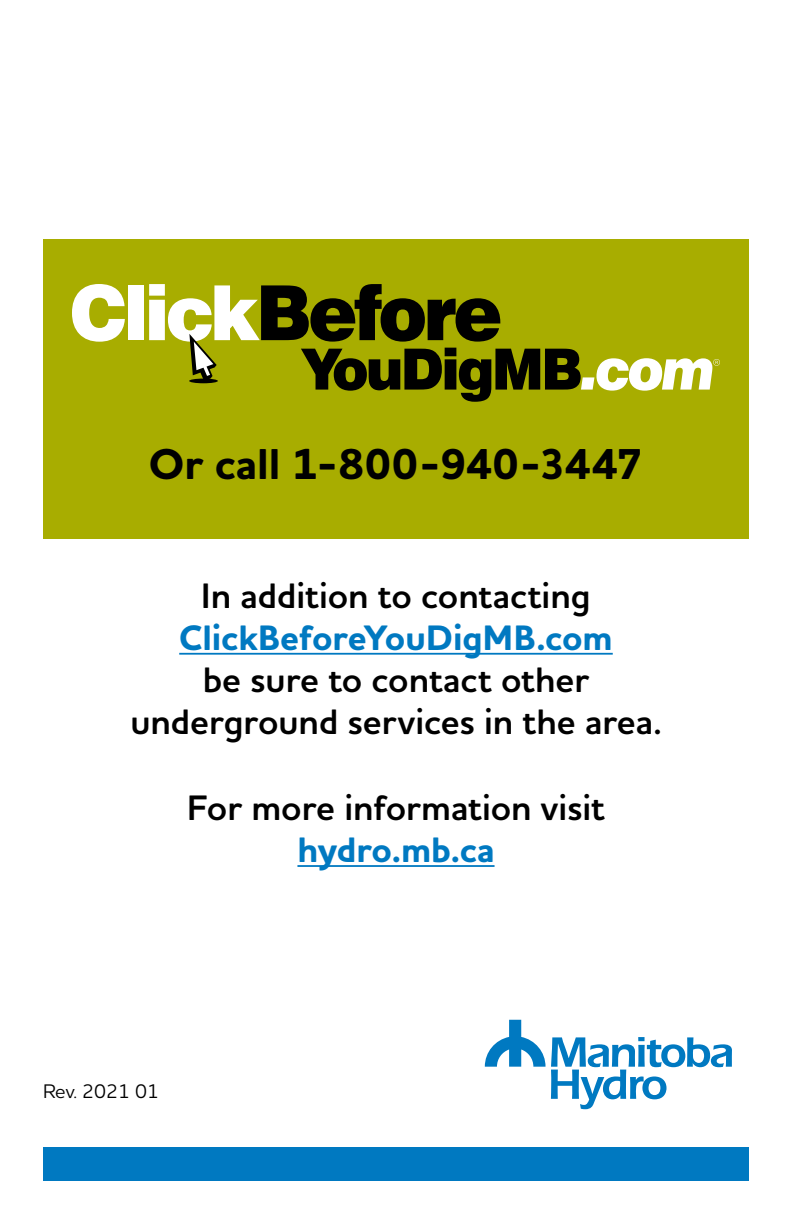
<style>
.page{position:relative;width:792px;height:1224px;background:#fff}
.page>*{position:absolute;margin:0;border:0;box-sizing:border-box;transform-origin:0 0}
.t1{font:700 expanded 44px "MH Houschka Std";color:#000}
.t2{font:700 36px/42px "MH Houschka Std";color:#000;text-align:center}
.t3{font:700 expanded 36px "MH Houschka Std";color:#0079c1}
.t4{font:20px "MH Houschka Std";color:#000}
</style>
<div class="page">
<svg style="left:485px;top:1020px;width:247px;height:89px"></svg>
<div style="left:43px;top:1148px;width:706px;height:33px;background:#0079c1"></div>
<div style="left:43px;top:240px;width:706px;height:299px;background:#a8ad00"></div>
<hr style="left:179px;top:653px;width:434px;height:2px;background:#0079c1">
<hr style="left:297px;top:865px;width:198px;height:2px;background:#0079c1">
<svg style="left:72px;top:284px;width:53px;height:58px"></svg>
<div style="left:128px;top:285px;width:16px;height:55px;background:#fff"></div>
<svg style="left:149px;top:284px;width:571px;height:118px"></svg>
<p class="t1" style="left:149px;top:435px;width:496px">Or call 1-800-940-3447</p>
<p class="t2" style="left:201px;top:575px;width:391px">In addition to contacting</p>
<p class="t3" style="left:179px;top:615px;width:435px">ClickBeforeYouDigMB.com</p>
<p class="t2" style="left:130px;top:659px;width:533px">be sure to contact other underground services in the area.</p>
<p class="t2" style="left:187px;top:787px;width:419px">For more information visit</p>
<p class="t3" style="left:297px;top:827px;width:199px">hydro.mb.ca</p>
<p class="t4" style="left:43px;top:1079px;width:118px">Rev. 2021 01</p>
</div>
